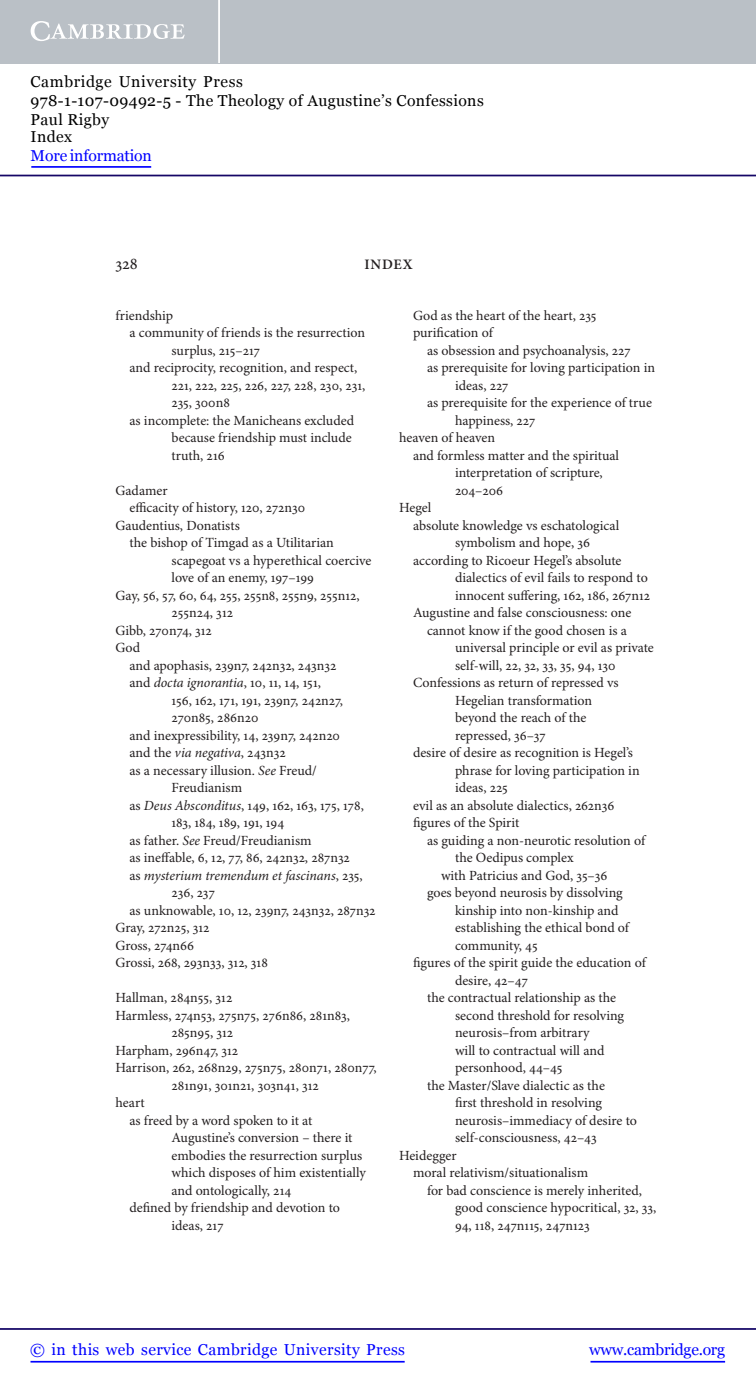
<style>
.page{position:relative;width:756px;height:1388px;background:#fff}
.page>*{position:absolute;margin:0;border:0;box-sizing:border-box;transform-origin:0 0}
.t1{font:17.15px "Minion Pro";color:#231f20}
.t2{font:15.75px/18.9px "Georgia";letter-spacing:.025em;color:#000}
.t3{font:15.75px "Georgia";letter-spacing:.025em;color:#00f}
.t4{font:15.75px "Georgia";letter-spacing:-.015em;color:#00f}
.t5{font:15.75px "Georgia";letter-spacing:-.01em;color:#00f}
.t6{font:600 14.35px "Minion Pro";letter-spacing:.06em;color:#231f20}
.t7{font:14px/17.5px "Minion Pro";color:#231f20}
.t8{font:italic 14px "Minion Pro";letter-spacing:-.01em;color:#231f20}
.s1{font-style:italic}
.s2{font-style:normal}
</style>
<div class="page">
<hr style="left:591px;top:1361px;width:134px;height:1px;background:#00f">
<hr style="left:0;top:1328px;width:756px;height:2px;background:#150666">
<hr style="left:31px;top:1361px;width:374px;height:1px;background:#00f">
<div style="left:0;top:0;width:756px;height:63px;background:#bac0c6"></div>
<svg style="left:31px;top:21px;width:154px;height:20px"></svg>
<hr style="left:218px;top:0;width:2px;height:63px;background:#fff">
<hr style="left:0;top:175px;width:756px;height:1px;background:#150666">
<hr style="left:31px;top:166px;width:120px;height:2px;background:#00f">
<p class="t2" style="left:31px;top:73px;width:455px">Cambridge University Press<br>978-1-107-09492-5 - The Theology of Augustine’s Confessions<br>Paul Rigby</p>
<p class="t2" style="left:31px;top:128px;width:43px">Index</p>
<p class="t5" style="left:31px;top:146px;width:123px">More information</p>
<p class="t1" style="left:116px;top:257px;width:24px">328</p>
<p class="t6" style="left:364px;top:259px;width:50px">INDEX</p>
<p class="t7" style="left:116px;top:308px;width:59px">friendship</p>
<p class="t7" style="left:130px;top:325px;width:237px">a community of friends is the resurrection</p>
<p class="t7" style="left:172px;top:343px;width:90px">surplus, 215 – 217</p>
<p class="t7" style="left:130px;top:360px;width:229px">and reciprocity, recognition, and respect,</p>
<p class="t7" style="left:172px;top:378px;width:195px">221 , 222 , 225 , 226 , 227 , 228 , 230 , 231 ,</p>
<p class="t7" style="left:172px;top:395px;width:60px">235 , 300n8</p>
<p class="t7" style="left:130px;top:413px;width:226px">as incomplete: the Manicheans excluded</p>
<p class="t7" style="left:172px;top:430px;width:182px">because friendship must include</p>
<p class="t7" style="left:172px;top:448px;width:55px">truth, 216</p>
<p class="t7" style="left:116px;top:483px;width:54px">Gadamer</p>
<p class="t7" style="left:130px;top:500px;width:177px">efficacity of history, 120 , 272n30</p>
<p class="t7" style="left:116px;top:518px;width:126px">Gaudentius, Donatists</p>
<p class="t7" style="left:130px;top:535px;width:206px">the bishop of Timgad as a Utilitarian</p>
<p class="t7" style="left:172px;top:553px;width:201px">scapegoat vs a hyperethical coercive</p>
<p class="t7" style="left:172px;top:570px;width:144px">love of an enemy, 197 – 199</p>
<p class="t7" style="left:116px;top:588px;width:246px">Gay, 56 , 57 , 60 , 64 , 255 , 255n8 , 255n9 , 255n12 ,</p>
<p class="t7" style="left:172px;top:605px;width:63px">255n24 , 312</p>
<p class="t7" style="left:116px;top:623px;width:98px">Gibb, 270n74 , 312</p>
<p class="t7" style="left:116px;top:640px;width:26px">God</p>
<p class="t7" style="left:130px;top:658px;width:208px">and apophasis, 239n7 , 242n32 , 243n32</p>
<p class="t7" style="left:130px;top:675px;width:193px">and <span class="s1">docta ignorantia</span> , 10 , 11 , 14 , 151 ,</p>
<p class="t7" style="left:172px;top:693px;width:173px">156 , 162 , 171 , 191 , 239n7 , 242n27 ,</p>
<p class="t7" style="left:172px;top:710px;width:88px">270n85 , 286n20</p>
<p class="t7" style="left:130px;top:728px;width:212px">and inexpressibility, 14 , 239n7 , 242n20</p>
<p class="t7" style="left:130px;top:745px;width:158px">and the <span class="s1">via negativa</span> , 243n32</p>
<p class="t7" style="left:130px;top:763px;width:189px">as a necessary illusion. <span class="s1">See</span> Freud/</p>
<p class="t7" style="left:172px;top:780px;width:72px">Freudianism</p>
<p class="t7" style="left:130px;top:798px;width:236px">as <span class="s1">Deus Absconditus</span> , 149 , 162 , 163 , 175 , 178 ,</p>
<p class="t7" style="left:172px;top:815px;width:114px">183 , 184 , 189 , 191 , 194</p>
<p class="t7" style="left:130px;top:833px;width:184px">as father. <span class="s1">See</span> Freud/Freudianism</p>
<p class="t7" style="left:130px;top:850px;width:222px">as ineffable, 6 , 12 , 77 , 86 , 242n32 , 287n32</p>
<p class="t8" style="left:130px;top:870px;width:235px"><span class="s2">as</span> mysterium tremendum et fascinans <span class="s2">, 235 ,</span></p>
<p class="t7" style="left:172px;top:885px;width:45px">236 , 237</p>
<p class="t7" style="left:130px;top:903px;width:247px">as unknowable, 10 , 12 , 239n7 , 243n32 , 287n32</p>
<p class="t7" style="left:116px;top:920px;width:95px">Gray, 272n25 , 312</p>
<p class="t7" style="left:116px;top:938px;width:80px">Gross, 274n66</p>
<p class="t7" style="left:116px;top:955px;width:154px">Grossi, 268 , 293n33 , 312 , 318</p>
<p class="t7" style="left:116px;top:990px;width:118px">Hallman, 284n55 , 312</p>
<p class="t7" style="left:116px;top:1008px;width:236px">Harmless, 274n53 , 275n75 , 276n86 , 281n83 ,</p>
<p class="t7" style="left:172px;top:1025px;width:63px">285n95 , 312</p>
<p class="t7" style="left:116px;top:1043px;width:124px">Harpham, 296n47 , 312</p>
<p class="t7" style="left:116px;top:1060px;width:263px">Harrison, 262 , 268n29 , 275n75 , 280n71 , 280n77 ,</p>
<p class="t7" style="left:172px;top:1078px;width:149px">281n91 , 301n21 , 303n41 , 312</p>
<p class="t7" style="left:116px;top:1095px;width:31px">heart</p>
<p class="t7" style="left:130px;top:1113px;width:184px">as freed by a word spoken to it at</p>
<p class="t7" style="left:172px;top:1130px;width:183px">Augustine’s conversion – there it</p>
<p class="t7" style="left:172px;top:1148px;width:192px">embodies the resurrection surplus</p>
<p class="t7" style="left:172px;top:1165px;width:196px">which disposes of him existentially</p>
<p class="t7" style="left:172px;top:1183px;width:121px">and ontologically, 214</p>
<p class="t7" style="left:130px;top:1200px;width:212px">defined by friendship and devotion to</p>
<p class="t7" style="left:172px;top:1218px;width:54px">ideas, 217</p>
<p class="t7" style="left:413px;top:308px;width:185px">God as the heart of the heart, 235 purification of</p>
<p class="t7" style="left:427px;top:343px;width:205px">as obsession and psychoanalysis, 227</p>
<p class="t7" style="left:427px;top:360px;width:230px">as prerequisite for loving participation in</p>
<p class="t7" style="left:455px;top:378px;width:55px">ideas, 227</p>
<p class="t7" style="left:427px;top:395px;width:226px">as prerequisite for the experience of true</p>
<p class="t7" style="left:455px;top:413px;width:82px">happiness, 227</p>
<p class="t7" style="left:399px;top:430px;width:98px">heaven of heaven</p>
<p class="t7" style="left:413px;top:448px;width:208px">and formless matter and the spiritual</p>
<p class="t7" style="left:455px;top:465px;width:149px">interpretation of scripture,</p>
<p class="t7" style="left:455px;top:483px;width:50px">204 – 206</p>
<p class="t7" style="left:399px;top:500px;width:34px">Hegel</p>
<p class="t7" style="left:413px;top:518px;width:208px">absolute knowledge vs eschatological</p>
<p class="t7" style="left:455px;top:535px;width:137px">symbolism and hope, 36</p>
<p class="t7" style="left:413px;top:553px;width:210px">according to Ricoeur Hegel’s absolute</p>
<p class="t7" style="left:455px;top:570px;width:194px">dialectics of evil fails to respond to</p>
<p class="t7" style="left:455px;top:588px;width:197px">innocent suffering, 162 , 186 , 267n12</p>
<p class="t7" style="left:413px;top:605px;width:220px">Augustine and false consciousness: one</p>
<p class="t7" style="left:427px;top:623px;width:202px">cannot know if the good chosen is a</p>
<p class="t7" style="left:455px;top:640px;width:200px">universal principle or evil as private</p>
<p class="t7" style="left:455px;top:658px;width:162px">self-will, 22 , 32 , 33 , 35 , 94 , 130</p>
<p class="t7" style="left:413px;top:675px;width:207px">Confessions as return of repressed vs</p>
<p class="t7" style="left:455px;top:693px;width:139px">Hegelian transformation</p>
<p class="t7" style="left:455px;top:710px;width:133px">beyond the reach of the</p>
<p class="t7" style="left:455px;top:728px;width:92px">repressed, 36 – 37</p>
<p class="t7" style="left:413px;top:745px;width:222px">desire of desire as recognition is Hegel’s</p>
<p class="t7" style="left:455px;top:763px;width:186px">phrase for loving participation in</p>
<p class="t7" style="left:455px;top:780px;width:54px">ideas, 225</p>
<p class="t7" style="left:413px;top:798px;width:203px">evil as an absolute dialectics, 262n36</p>
<p class="t7" style="left:413px;top:815px;width:108px">figures of the Spirit</p>
<p class="t7" style="left:427px;top:833px;width:221px">as guiding a non-neurotic resolution of</p>
<p class="t7" style="left:455px;top:850px;width:120px">the Oedipus complex</p>
<p class="t7" style="left:441px;top:868px;width:168px">with Patricius and God, 35 – 36</p>
<p class="t7" style="left:427px;top:885px;width:197px">goes beyond neurosis by dissolving</p>
<p class="t7" style="left:455px;top:903px;width:165px">kinship into non-kinship and</p>
<p class="t7" style="left:455px;top:920px;width:177px">establishing the ethical bond of</p>
<p class="t7" style="left:455px;top:938px;width:84px">community, 45</p>
<p class="t7" style="left:413px;top:955px;width:236px">figures of the spirit guide the education of</p>
<p class="t7" style="left:455px;top:973px;width:74px">desire, 42 – 47</p>
<p class="t7" style="left:427px;top:990px;width:191px">the contractual relationship as the</p>
<p class="t7" style="left:455px;top:1008px;width:171px">second threshold for resolving</p>
<p class="t7" style="left:455px;top:1025px;width:136px">neurosis–from arbitrary</p>
<p class="t7" style="left:455px;top:1043px;width:151px">will to contractual will and</p>
<p class="t7" style="left:455px;top:1060px;width:109px">personhood, 44 – 45</p>
<p class="t7" style="left:427px;top:1078px;width:179px">the Master/Slave dialectic as the</p>
<p class="t7" style="left:455px;top:1095px;width:149px">first threshold in resolving</p>
<p class="t7" style="left:455px;top:1113px;width:184px">neurosis–immediacy of desire to</p>
<p class="t7" style="left:455px;top:1130px;width:143px">self-consciousness, 42 – 43</p>
<p class="t7" style="left:399px;top:1148px;width:59px">Heidegger</p>
<p class="t7" style="left:413px;top:1165px;width:177px">moral relativism/situationalism</p>
<p class="t7" style="left:427px;top:1183px;width:216px">for bad conscience is merely inherited,</p>
<p class="t7" style="left:455px;top:1200px;width:203px">good conscience hypocritical, 32 , 33 ,</p>
<p class="t7" style="left:455px;top:1218px;width:136px">94 , 118 , 247n115 , 247n123</p>
<p class="t3" style="left:30px;top:1339px;width:376px">© in this web service Cambridge University Press</p>
<p class="t4" style="left:589px;top:1339px;width:137px">www.cambridge.org</p>
</div>
